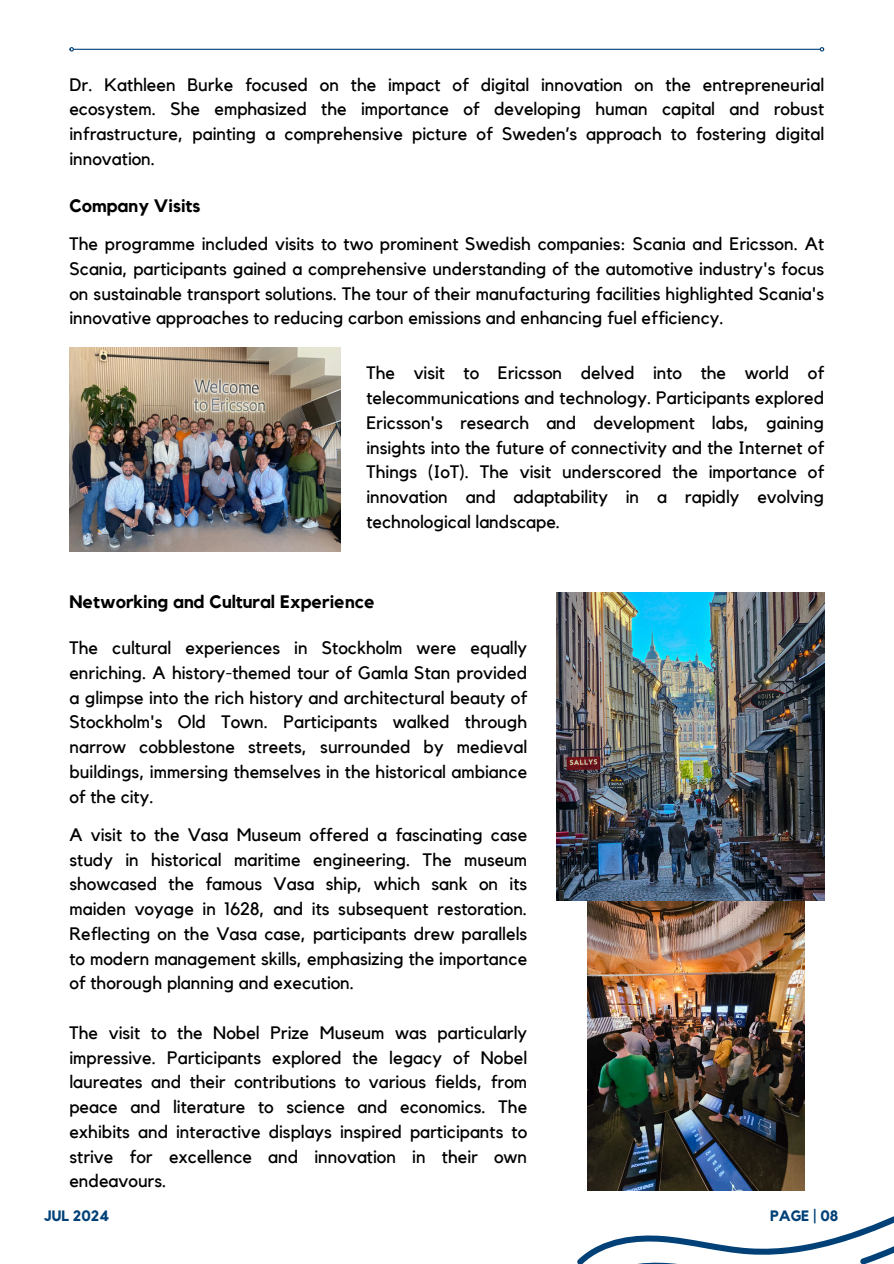
<style>
.page{position:relative;width:894px;height:1264px;background:#fff}
.page>*{position:absolute;margin:0;border:0;box-sizing:border-box;transform-origin:0 0}
.t1{font:18px/24.8px "Kollektif";color:#000;text-align:justify}
.t2{font:700 18px "Kollektif";color:#000}
.t3{font:700 15px "Kollektif";color:#014177}
</style>
<div class="page">
<hr style="left:74px;top:49px;width:745px;height:1px;background:#014177">
<svg style="left:69px;top:47px;width:5px;height:5px"></svg>
<svg style="left:819px;top:47px;width:5px;height:5px"></svg>
<svg style="left:580px;top:1128px;width:313px;height:135px"></svg>
<img style="left:69px;top:347px;width:272px;height:204px">
<img style="left:556px;top:592px;width:268px;height:309px">
<img style="left:587px;top:901px;width:217px;height:289px">
<h1 class="t1" style="left:69px;top:73px;width:756px">Dr. Kathleen Burke focused on the impact of digital innovation on the entrepreneurial ecosystem. She emphasized the importance of developing human capital and robust infrastructure, painting a comprehensive picture of Sweden’s approach to fostering digital innovation.</h1>
<p class="t2" style="left:69px;top:197px;width:132px">Company Visits</p>
<h2 class="t1" style="left:69px;top:232px;width:756px">The programme included visits to two prominent Swedish companies: Scania and Ericsson. At Scania, participants gained a comprehensive understanding of the automotive industry's focus on sustainable transport solutions. The tour of their manufacturing facilities highlighted Scania's innovative approaches to reducing carbon emissions and enhancing fuel efficiency.</h2>
<h2 class="t1" style="left:366px;top:361px;width:459px">The visit to Ericsson delved into the world of telecommunications and technology. Participants explored Ericsson's research and development labs, gaining insights into the future of connectivity and the Internet of Things (IoT). The visit underscored the importance of innovation and adaptability in a rapidly evolving technological landscape.</h2>
<h2 class="t2" style="left:69px;top:593px;width:307px">Networking and Cultural Experience</h2>
<p class="t1" style="left:69px;top:636px;width:459px">The cultural experiences in Stockholm were equally enriching. A history-themed tour of Gamla Stan provided a glimpse into the rich history and architectural beauty of Stockholm's Old Town. Participants walked through narrow cobblestone streets, surrounded by medieval buildings, immersing themselves in the historical ambiance of the city.</p>
<p class="t1" style="left:69px;top:822px;width:459px">A visit to the Vasa Museum offered a fascinating case study in historical maritime engineering. The museum showcased the famous Vasa ship, which sank on its maiden voyage in 1628, and its subsequent restoration.<br>Reflecting on the Vasa case, participants drew parallels to modern management skills, emphasizing the importance of thorough planning and execution.</p>
<p class="t1" style="left:69px;top:1020px;width:459px">The visit to the Nobel Prize Museum was particularly impressive. Participants explored the legacy of Nobel laureates and their contributions to various fields, from peace and literature to science and economics. The exhibits and interactive displays inspired participants to strive for excellence and innovation in their own endeavours.</p>
<p class="t3" style="left:44px;top:1208px;width:67px">JUL 2024</p>
<h2 class="t3" style="left:770px;top:1208px;width:70px">PAGE | 08</h2>
</div>
